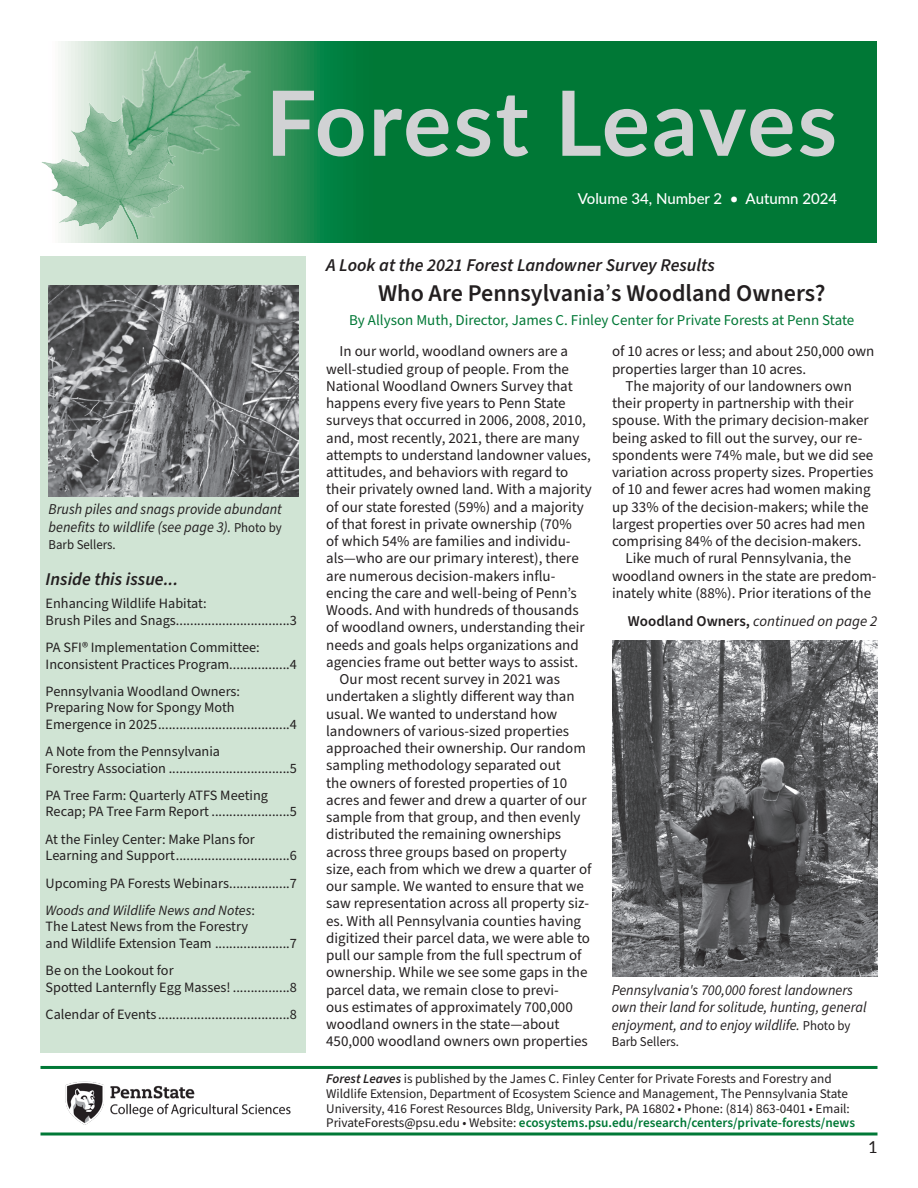
<style>
.page{position:relative;width:918px;height:1188px;background:#fff}
.page>*{position:absolute;margin:0;border:0;box-sizing:border-box;transform-origin:0 0}
.t1{font:700 90px "Lato";letter-spacing:.02em;color:#d1d2d4}
.headline_16_pt{font:600 24px "Source Sans Pro";color:#231f20}
.kicker_1{font:italic 600 18px "Source Sans Pro";color:#231f20}
.subhead_inside_issue{font:italic 600 18px "Source Sans Pro";color:#231f20}
.t2{font:16.5px "Lato";color:#231f20}
.bss-body_text_10_pt{font:15px/17.2px "Source Sans Pro";color:#231f20}
.caption_10_pt{font:italic 15px/17.2px "Source Sans Pro";color:#231f20;scale:.95 1}
.byline{font:15px "Source Sans Pro";color:#007836}
.continued_on{font:italic 15px "Source Sans Pro";color:#231f20}
.t3{font:500 15px "Lato";color:#fff}
.text_toc_list{font:14.25px/16.5px "Source Sans Pro";color:#231f20}
.caption_10_pt-2{font:13.5px "Source Sans Pro";color:#231f20;scale:.95 1}
.t4{font:13.2px/14.7px "Source Sans Pro";color:#231f20}
.s1{font-style:normal;font-size:13.5px}
.s2{font-style:italic}
.s3{font-weight:400}
.s4{font-weight:600;font-style:normal}
.s5{font-weight:600;font-style:italic}
.s6{font-weight:600;color:#007836}
</style>
<div class="page">
<svg style="left:61px;top:41px;width:816px;height:202px;background:#077c3c"></svg>
<img style="left:66px;top:41px;width:209px;height:146px">
<img style="left:41px;top:101px;width:143px;height:138px">
<div style="left:40px;top:256px;width:266px;height:797px;background:#d0e4d4"></div>
<svg style="left:40px;top:1132px;width:838px;height:4px;background:#3f9968"></svg>
<hr style="left:40px;top:1066px;width:838px;height:3px;background:#007836">
<img style="left:50px;top:1081px;width:257px;height:55px">
<img style="left:612px;top:641px;width:265px;height:335px">
<img style="left:49px;top:286px;width:249px;height:210px">
<p class="t1" style="left:266px;top:57px;width:573px">Forest Leaves</p>
<p class="t3" style="left:578px;top:188px;width:261px">Volume 34, Number 2 • Autumn 2024</p>
<p class="caption_10_pt" style="left:49px;top:501px;width:247px">Brush piles and snags provide abundant benefits to wildlife (see page 3). <span class="s1">Photo by</span></p>
<p class="caption_10_pt-2" style="left:49px;top:535px;width:72px">Barb Sellers.</p>
<p class="subhead_inside_issue" style="left:46px;top:567px;width:134px">Inside this issue...</p>
<p class="text_toc_list" style="left:46px;top:596px;width:253px">Enhancing Wildlife Habitat:<br>Brush Piles and Snags................................3</p>
<p class="text_toc_list" style="left:46px;top:639px;width:253px">PA SFI® Implementation Committee:<br>Inconsistent Practices Program.................4</p>
<p class="text_toc_list" style="left:46px;top:683px;width:253px">Pennsylvania Woodland Owners:<br>Preparing Now for Spongy Moth<br>Emergence in 2025.....................................4</p>
<p class="text_toc_list" style="left:46px;top:744px;width:253px">A Note from the Pennsylvania<br>Forestry Association ..................................5</p>
<p class="text_toc_list" style="left:46px;top:787px;width:253px">PA Tree Farm: Quarterly ATFS Meeting<br>Recap; PA Tree Farm Report ......................5</p>
<p class="text_toc_list" style="left:46px;top:831px;width:253px">At the Finley Center: Make Plans for<br>Learning and Support................................6</p>
<p class="text_toc_list" style="left:46px;top:875px;width:253px">Upcoming PA Forests Webinars.................7</p>
<p class="text_toc_list" style="left:46px;top:902px;width:253px"><span class="s2">Woods and Wildlife News and Notes</span>:<br>The Latest News from the Forestry<br>and Wildlife Extension Team .....................7</p>
<p class="text_toc_list" style="left:46px;top:963px;width:253px">Be on the Lookout for<br>Spotted Lanternfly Egg Masses! ................8</p>
<p class="text_toc_list" style="left:46px;top:1006px;width:253px">Calendar of Events.....................................8</p>
<p class="kicker_1" style="left:326px;top:253px;width:390px">A Look at the 2021 Forest Landowner Survey Results</p>
<p class="headline_16_pt" style="left:378px;top:277px;width:449px">Who Are Pennsylvania<span class="s3">ʼ</span>s Woodland Owners?</p>
<p class="byline" style="left:349px;top:310px;width:507px">By Allyson Muth, Director, James C. Finley Center for Private Forests at Penn State</p>
<p class="bss-body_text_10_pt" style="left:326px;top:343px;width:267px;text-indent:14px">In our world, woodland owners are a well-studied group of people. From the National Woodland Owners Survey that happens every five years to Penn State surveys that occurred in 2006, 2008, 2010, and, most recently, 2021, there are many attempts to understand landowner values, attitudes, and behaviors with regard to their privately owned land. With a majority of our state forested (59%) and a majority of that forest in private ownership (70%<br>of which 54% are families and individu&shy;als—who are our primary interest), there are numerous decision-makers influ&shy;encing the care and well-being of Penn’s Woods. And with hundreds of thousands of woodland owners, understanding their needs and goals helps organizations and agencies frame out better ways to assist.</p>
<p class="bss-body_text_10_pt" style="left:326px;top:671px;width:267px;text-indent:14px">Our most recent survey in 2021 was undertaken a slightly different way than usual. We wanted to understand how landowners of various-sized properties approached their ownership. Our random sampling methodology separated out<br>the owners of forested properties of 10 acres and fewer and drew a quarter of our sample from that group, and then evenly distributed the remaining ownerships across three groups based on property size, each from which we drew a quarter of our sample. We wanted to ensure that we saw representation across all property siz&shy;es. With all Pennsylvania counties having digitized their parcel data, we were able to pull our sample from the full spectrum of ownership. While we see some gaps in the parcel data, we remain close to previ-<br>ous estimates of approximately 700,000 woodland owners in the state—about 450,000 woodland owners own properties</p>
<p class="bss-body_text_10_pt" style="left:612px;top:343px;width:264px">of 10 acres or less; and about 250,000 own properties larger than 10 acres.</p>
<p class="bss-body_text_10_pt" style="left:612px;top:378px;width:263px;text-indent:14px">The majority of our landowners own their property in partnership with their spouse. With the primary decision-maker being asked to fill out the survey, our re&shy;spondents were 74% male, but we did see variation across property sizes. Properties of 10 and fewer acres had women making up 33% of the decision-makers; while the largest properties over 50 acres had men comprising 84% of the decision-makers.</p>
<p class="bss-body_text_10_pt" style="left:612px;top:550px;width:266px;text-indent:14px">Like much of rural Pennsylvania, the woodland owners in the state are predom&shy;inately white (88%). Prior iterations of the</p>
<p class="continued_on" style="left:628px;top:611px;width:251px"><span class="s4">Woodland Owners,</span> continued on page 2</p>
<p class="caption_10_pt" style="left:612px;top:982px;width:270px">Pennsylvania's 700,000 forest landowners own their land for solitude, hunting, general enjoyment, and to enjoy wildlife. <span class="s1">Photo by</span></p>
<p class="caption_10_pt-2" style="left:612px;top:1033px;width:72px">Barb Sellers.</p>
<p class="t4" style="left:326px;top:1072px;width:530px"><span class="s5">Forest Leaves</span> is published by the James C. Finley Center for Private Forests and Forestry and Wildlife Extension, Department of Ecosystem Science and Management, The Pennsylvania State University, 416 Forest Resources Bldg, University Park, PA 16802 • Phone: (814) 863-0401 • Email:<br>PrivateForests@psu.edu • Website: <span class="s6">ecosystems.psu.edu/research/centers/private-forests/news</span></p>
<p class="t2" style="left:868px;top:1135px;width:11px">1</p>
</div>
